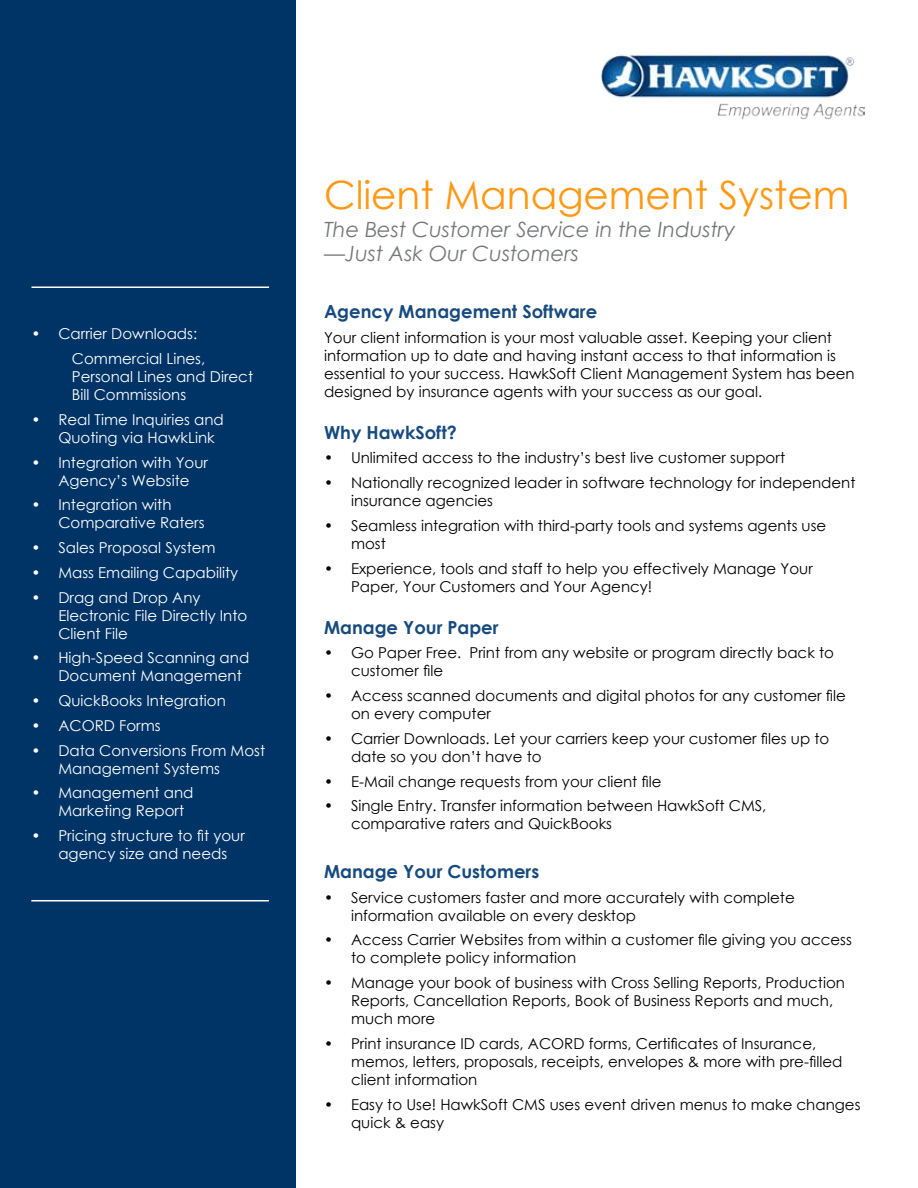
<style>
.page{position:relative;width:918px;height:1188px;background:#fff}
.page>*{position:absolute;margin:0;border:0;box-sizing:border-box;transform-origin:0 0}
.t1{font:39px "Century Gothic";color:#ff9915}
.t2{font:italic 21px/24px "Century Gothic";color:#757779}
.t3{font:700 18px "Century Gothic";color:#174b7f}
.t4{font:15px/18px "Century Gothic";color:#000}
.t5{font:15px/18px "Century Gothic";color:#fff}
</style>
<div class="page">
<div style="left:0;top:0;width:296px;height:1188px;background:#013466"></div>
<hr style="left:32px;top:286px;width:237px;height:2px;background:#fff">
<hr style="left:31px;top:900px;width:238px;height:2px;background:#fff">
<img style="left:601px;top:54px;width:264px;height:66px">
<p class="t5" style="left:72px;top:321px;width:135px;line-height:24.8px;text-indent:-40px">• Carrier Downloads:<br>Commercial Lines,</p>
<p class="t5" style="left:72px;top:367px;width:183px">Personal Lines and Direct<br>Bill Commissions</p>
<p class="t5" style="left:58px;top:410px;width:167px;text-indent:-27px">• Real Time Inquiries and<br>Quoting via HawkLink</p>
<p class="t5" style="left:31px;top:453px;width:178px;text-align:center">• Integration with Your<br>Agency’s Website</p>
<p class="t5" style="left:58px;top:496px;width:148px;text-indent:-27px">• Integration with<br>Comparative Raters</p>
<p class="t5" style="left:31px;top:538px;width:186px">• Sales Proposal System</p>
<p class="t5" style="left:31px;top:563px;width:208px">• Mass Emailing Capability</p>
<p class="t5" style="left:58px;top:588px;width:190px;text-indent:-27px">• Drag and Drop Any<br>Electronic File Directly Into<br>Client File</p>
<p class="t5" style="left:58px;top:649px;width:192px;text-indent:-27px">• High-Speed Scanning and<br>Document Management</p>
<p class="t5" style="left:31px;top:691px;width:196px">• QuickBooks Integration</p>
<p class="t5" style="left:31px;top:716px;width:131px">• ACORD Forms</p>
<p class="t5" style="left:58px;top:741px;width:208px;text-indent:-27px">• Data Conversions From Most<br>Management Systems</p>
<p class="t5" style="left:58px;top:784px;width:137px;text-indent:-27px">• Management and<br>Marketing Report</p>
<p class="t5" style="left:58px;top:826px;width:188px;text-indent:-27px">• Pricing structure to fit your agency size and needs</p>
<h1 class="t1" style="left:324px;top:168px;width:527px">Client Management System</h1>
<h2 class="t2" style="left:324px;top:217px;width:413px">The Best Customer Service in the Industry —Just Ask Our Customers</h2>
<p class="t3" style="left:324px;top:298px;width:275px">Agency Management Software</p>
<p class="t4" style="left:324px;top:328px;width:532px">Your client information is your most valuable asset. Keeping your client information up to date and having instant access to that information is essential to your success. HawkSoft Client Management System has been designed by insurance agents with your success as our goal.</p>
<p class="t3" style="left:324px;top:418px;width:134px">Why HawkSoft?</p>
<p class="t4" style="left:324px;top:449px;width:463px">• Unlimited access to the industry’s best live customer support</p>
<p class="t4" style="left:351px;top:474px;width:506px;text-indent:-27px">• Nationally recognized leader in software technology for independent insurance agencies</p>
<p class="t4" style="left:351px;top:516px;width:477px;text-indent:-27px">• Seamless integration with third-party tools and systems agents use most</p>
<p class="t4" style="left:351px;top:559px;width:463px;text-indent:-27px">• Experience, tools and staff to help you effectively Manage Your<br>Paper, Your Customers and Your Agency!</p>
<p class="t3" style="left:324px;top:613px;width:176px">Manage Your Paper</p>
<p class="t4" style="left:351px;top:644px;width:484px;text-indent:-27px">• Go Paper Free. Print from any website or program directly back to customer file</p>
<p class="t4" style="left:351px;top:686px;width:496px;text-indent:-27px">• Access scanned documents and digital photos for any customer file on every computer</p>
<p class="t4" style="left:351px;top:729px;width:480px;text-indent:-27px">• Carrier Downloads. Let your carriers keep your customer files up to date so you don’t have to</p>
<p class="t4" style="left:324px;top:772px;width:339px">• E-Mail change requests from your client file</p>
<p class="t4" style="left:351px;top:797px;width:417px;text-indent:-27px">• Single Entry. Transfer information between HawkSoft CMS, comparative raters and QuickBooks</p>
<p class="t3" style="left:324px;top:858px;width:217px">Manage Your Customers</p>
<p class="t4" style="left:351px;top:888px;width:445px;text-indent:-27px">• Service customers faster and more accurately with complete information available on every desktop</p>
<p class="t4" style="left:351px;top:931px;width:502px;text-indent:-27px">• Access Carrier Websites from within a customer file giving you access to complete policy information</p>
<p class="t4" style="left:351px;top:973px;width:496px;text-indent:-27px">• Manage your book of business with Cross Selling Reports, Production<br>Reports, Cancellation Reports, Book of Business Reports and much, much more</p>
<p class="t4" style="left:351px;top:1034px;width:493px;text-indent:-27px">• Print insurance ID cards, ACORD forms, Certificates of Insurance, memos, letters, proposals, receipts, envelopes &amp; more with pre-filled client information</p>
<p class="t4" style="left:351px;top:1095px;width:511px;text-indent:-27px">• Easy to Use! HawkSoft CMS uses event driven menus to make changes quick &amp; easy</p>
</div>
